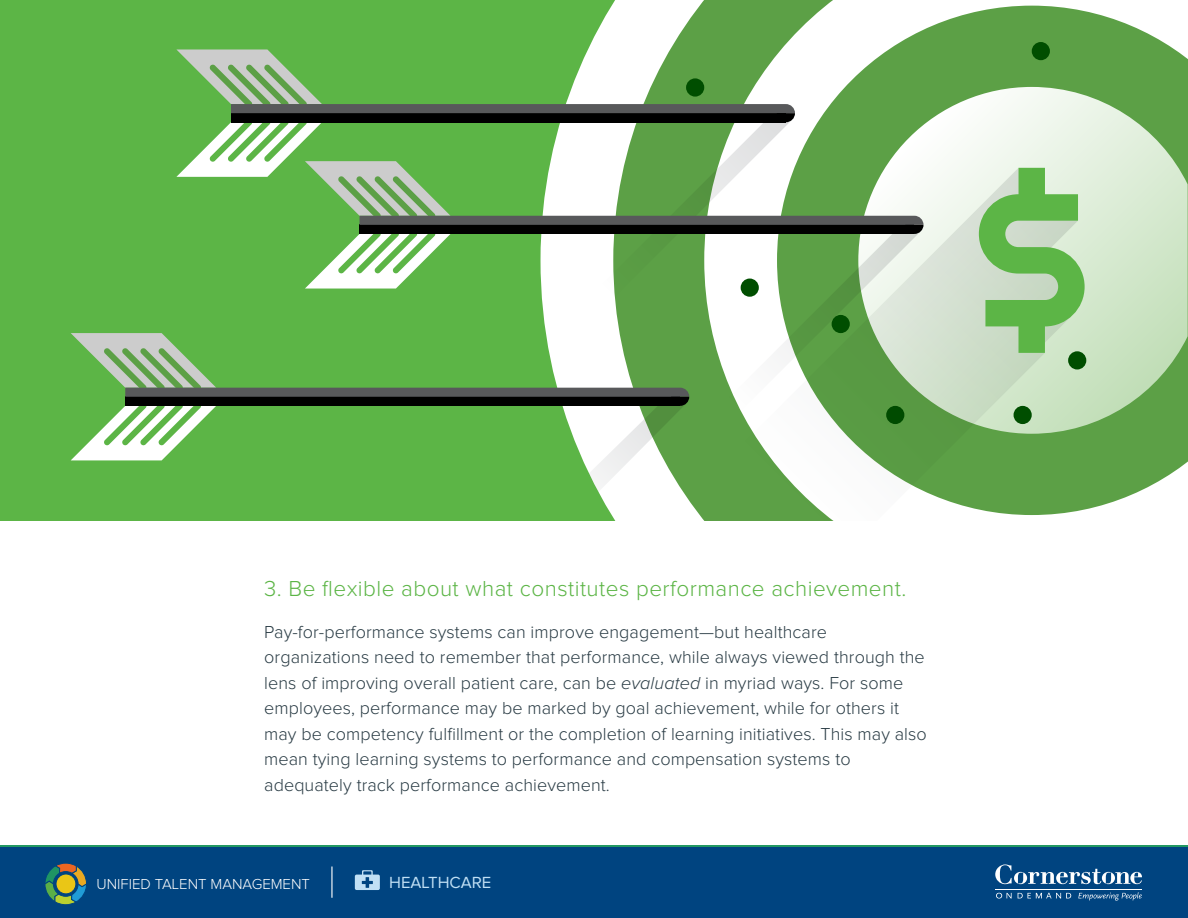
<style>
.page{position:relative;width:1188px;height:918px;background:#fff}
.page>*{position:absolute;margin:0;border:0;box-sizing:border-box;transform-origin:0 0}
.t1{font:300 22.5px "Proxima Nova";letter-spacing:.02em;color:#5cb546}
.t2{font:300 18px/25.5px "Proxima Nova";letter-spacing:.005em;color:#293b44}
.t3{font:16.65px "Proxima Nova";color:#c1e0f5}
.t4{font:300 15px "Proxima Nova";color:#fff}
.s1{font-style:italic}
</style>
<div class="page">
<div style="left:0;top:0;width:1188px;height:521px;background:#5cb546"></div>
<svg style="left:704px;top:0;width:484px;height:521px;background:#a0c793"></svg>
<svg style="left:777px;top:6px;width:411px;height:509px;background:#8cbc7c"></svg>
<svg style="left:924px;top:87px;width:264px;height:347px;background:#c3ddba"></svg>
<div style="left:1032px;top:42px;width:18px;height:18px;background:#004e00;border-radius:50%"></div>
<div style="left:1068px;top:351px;width:18px;height:19px;background:#004e00;border-radius:50%"></div>
<svg style="left:71px;top:49px;width:853px;height:443px"></svg>
<svg style="left:665px;top:168px;width:413px;height:353px;background:#9fc294"></svg>
<svg style="left:979px;top:168px;width:106px;height:185px"></svg>
<hr style="left:0;top:845px;width:1188px;height:2px;background:#229862">
<div style="left:0;top:847px;width:1188px;height:71px;background:#004480"></div>
<svg style="left:995px;top:864px;width:147px;height:20px"></svg>
<hr style="left:995px;top:889px;width:147px;height:1px;background:#fff">
<svg style="left:996px;top:893px;width:16px;height:6px"></svg>
<svg style="left:1018px;top:893px;width:53px;height:6px"></svg>
<svg style="left:1078px;top:892px;width:64px;height:9px"></svg>
<svg style="left:45px;top:863px;width:42px;height:42px"></svg>
<div style="left:56px;top:874px;width:20px;height:20px;background:#eac616;border-radius:50%"></div>
<div style="left:56px;top:874px;width:20px;height:20px;border:1px solid #004480;border-radius:50%"></div>
<svg style="left:355px;top:870px;width:25px;height:20px"></svg>
<hr style="left:331px;top:867px;width:2px;height:31px;background:#fff">
<p class="t1" style="left:264px;top:578px;width:644px">3. Be flexible about what constitutes performance achievement.</p>
<p class="t2" style="left:264px;top:620px;width:664px">Pay-for-performance systems can improve engagement—but healthcare organizations need to remember that performance, while always viewed through the lens of improving overall patient care, can be <span class="s1">evaluated</span> in myriad ways. For some employees, performance may be marked by goal achievement, while for others it may be competency fulfillment or the completion of learning initiatives. This may also mean tying learning systems to performance and compensation systems to adequately track performance achievement.</p>
<p class="t4" style="left:97px;top:877px;width:215px">UNIFIED TALENT MANAGEMENT</p>
<p class="t3" style="left:389px;top:875px;width:104px">HEALTHCARE</p>
</div>
